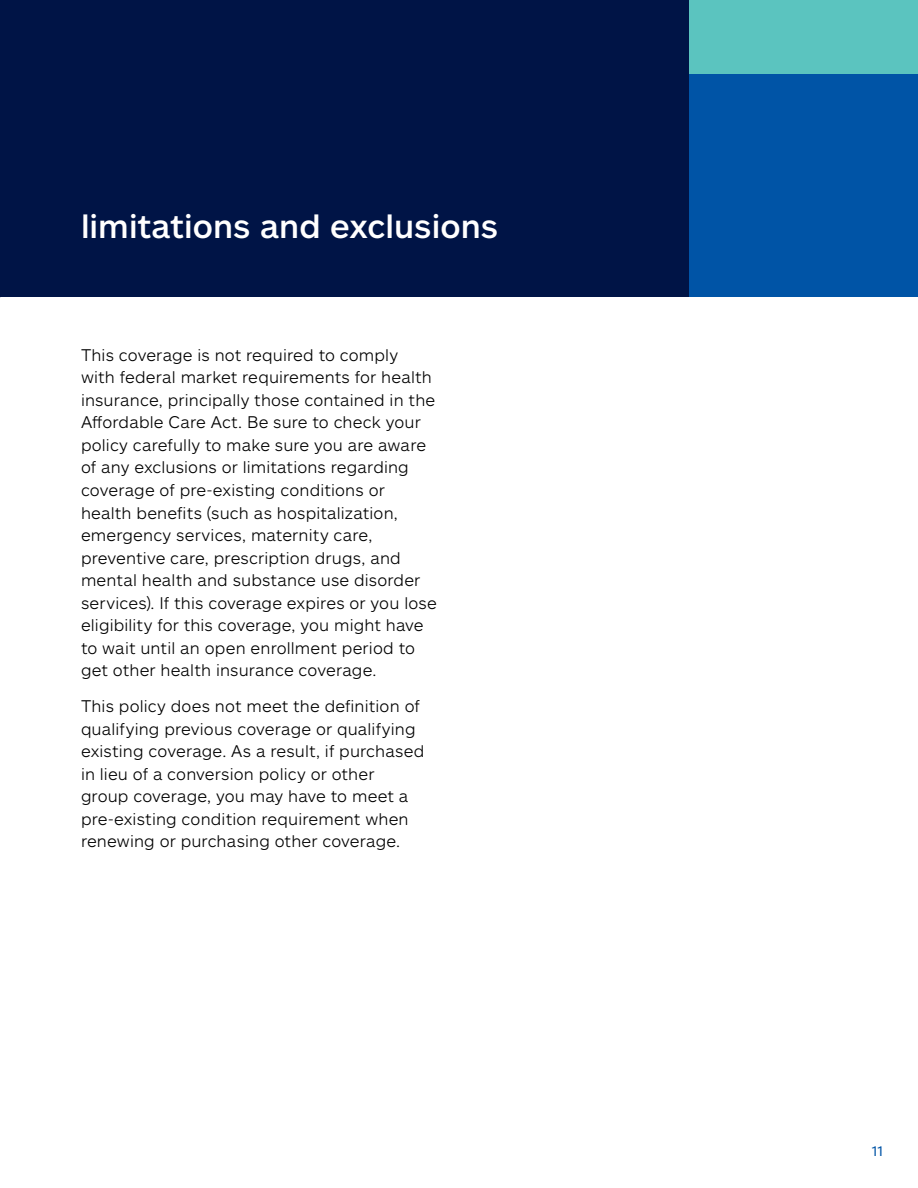
<style>
.page{position:relative;width:918px;height:1188px;background:#fff}
.page>*{position:absolute;margin:0;border:0;box-sizing:border-box;transform-origin:0 0}
.t1{font:500 33px "Allstate Sans";color:#fff}
.t2{font:300 16.5px/22.5px "Allstate Sans";letter-spacing:.01em;color:#000}
.t3{font:13.5px "Allstate Sans";color:#0054a6}
</style>
<div class="page">
<div style="left:0;top:0;width:804px;height:297px;background:#001446"></div>
<div style="left:689px;top:0;width:229px;height:297px;background:#5bc4bf"></div>
<div style="left:689px;top:74px;width:229px;height:223px;background:#0054a6"></div>
<h1 class="t1" style="left:81px;top:205px;width:419px">limitations and exclusions</h1>
<p class="t2" style="left:81px;top:343px;width:357px">This coverage is not required to comply<br>with federal market requirements for health insurance, principally those contained in the Affordable Care Act. Be sure to check your policy carefully to make sure you are aware of any exclusions or limitations regarding coverage of pre-existing conditions or health benefits (such as hospitalization, emergency services, maternity care, preventive care, prescription drugs, and mental health and substance use disorder services). If this coverage expires or you lose eligibility for this coverage, you might have to wait until an open enrollment period to get other health insurance coverage.</p>
<p class="t2" style="left:81px;top:694px;width:345px">This policy does not meet the definition of qualifying previous coverage or qualifying existing coverage. As a result, if purchased in lieu of a conversion policy or other group coverage, you may have to meet a pre-existing condition requirement when renewing or purchasing other coverage.</p>
<p class="t3" style="left:872px;top:1142px;width:13px">11</p>
</div>
